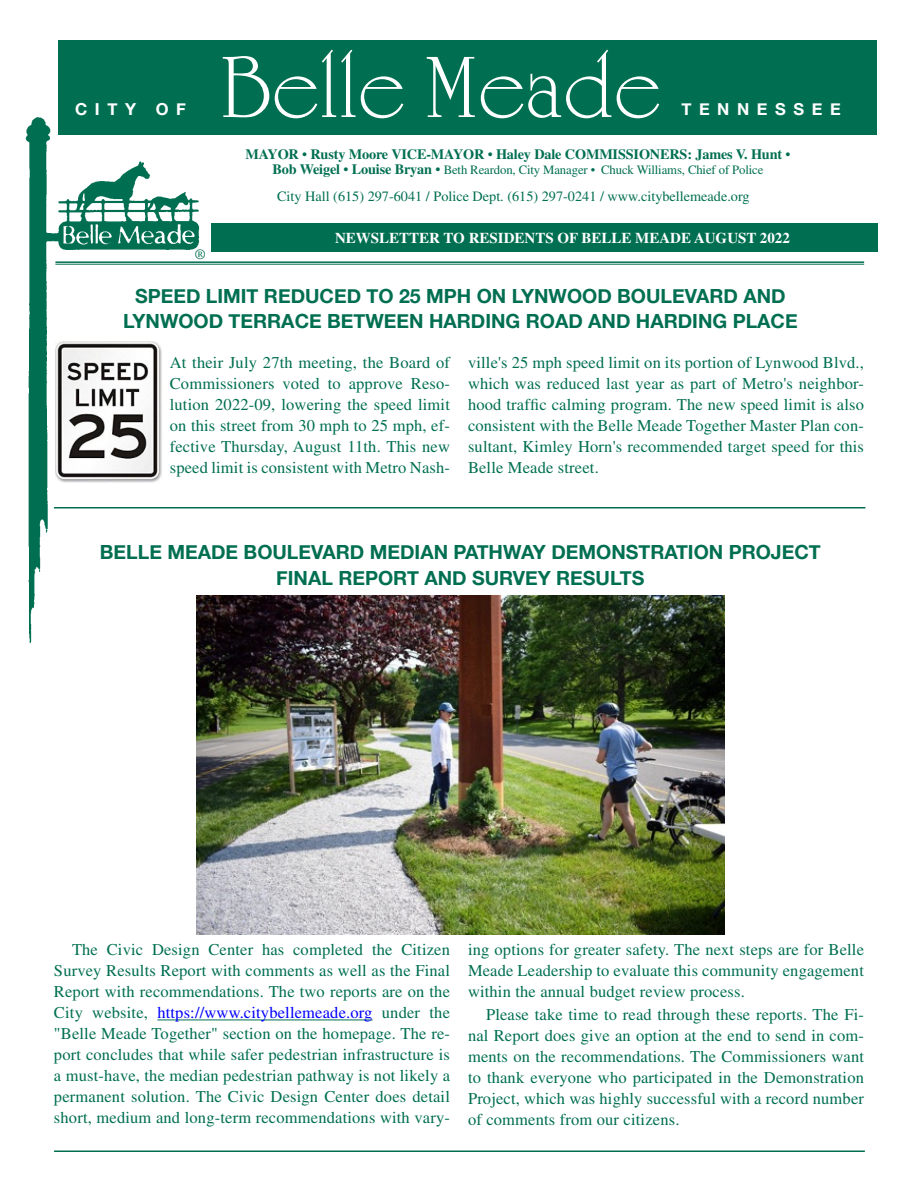
<style>
.page{position:relative;width:918px;height:1188px;background:#fff}
.page>*{position:absolute;margin:0;border:0;box-sizing:border-box;transform-origin:0 0}
.t1{font:90px "University Roman Plain";color:#fff}
.t2{font:700 19.5px/25.5px "Helvetica Neue";color:#006f51;text-align:center}
.t3{font:16.5px/21px "Times";letter-spacing:.01em;color:#006f51;text-align:justify}
.t4{font:700 16.5px "Helvetica Neue";letter-spacing:.46em;color:#fff}
.t5{font:700 15px "Times";color:#fff}
.t6{font:14.25px "Times";color:#006f51}
.t7{font:700 14.25px "Times";letter-spacing:-.01em;color:#006f51}
.t8{font:12.75px "Times";letter-spacing:-.01em;color:#006f51}
.s1{font-weight:400}
.s2{font-weight:700;font-size:14.25px}
.s3{font-size:14.25px}
.s4{color:#00f}
</style>
<div class="page">
<div style="left:58px;top:40px;width:820px;height:95px;background:#006f51"></div>
<div style="left:211px;top:223px;width:667px;height:28px;background:#006f51"></div>
<hr style="left:55px;top:261px;width:809px;height:2px;background:#006f51">
<hr style="left:55px;top:264px;width:809px;height:1px;background:#006f51">
<img style="left:25px;top:117px;width:180px;height:525px">
<hr style="left:54px;top:1151px;width:811px;height:1px;background:#006f51">
<img style="left:55px;top:341px;width:108px;height:142px">
<hr style="left:54px;top:507px;width:811px;height:1px;background:#006f51">
<hr style="left:157px;top:1020px;width:216px;height:1px;background:#006f51">
<img style="left:196px;top:596px;width:529px;height:339px">
<p class="t4" style="left:75px;top:96px;width:112px">CITY OF</p>
<p class="t6" style="left:195px;top:246px;width:12px">®</p>
<h1 class="t1" style="left:220px;top:33px;width:443px">Belle Meade</h1>
<p class="t4" style="left:681px;top:96px;width:161px">TENNESSEE</p>
<p class="t7" style="left:245px;top:146px;width:547px">MAYOR <span class="s1">•</span> Rusty Moore VICE-MAYOR <span class="s1">•</span> Haley Dale COMMISSIONERS: James V. Hunt <span class="s1">•</span></p>
<p class="t8" style="left:272px;top:163px;width:492px"><span class="s2">Bob Weigel</span> <span class="s3">•</span> <span class="s2">Louise Bryan</span> <span class="s3">•</span> Beth Reardon, City Manager • Chuck Williams, Chief of Police</p>
<p class="t6" style="left:277px;top:188px;width:474px">City Hall (615) 297-6041 / Police Dept. (615) 297-0241 / www.citybellemeade.org</p>
<p class="t5" style="left:335px;top:229px;width:456px">NEWSLETTER TO RESIDENTS OF BELLE MEADE AUGUST 2022</p>
<p class="t2" style="left:123px;top:283px;width:676px">SPEED LIMIT REDUCED TO 25 MPH ON LYNWOOD BOULEVARD AND<br>LYNWOOD TERRACE BETWEEN HARDING ROAD AND HARDING PLACE</p>
<p class="t3" style="left:170px;top:351px;width:282px">At their July 27th meeting, the Board of Commissioners voted to approve Reso&shy;lution 2022-09, lowering the speed limit on this street from 30 mph to 25 mph, ef&shy;fective Thursday, August 11th. This new speed limit is consistent with Metro Nash-</p>
<p class="t3" style="left:468px;top:351px;width:398px">ville's 25 mph speed limit on its portion of Lynwood Blvd., which was reduced last year as part of Metro's neighbor&shy;hood traffic calming program. The new speed limit is also consistent with the Belle Meade Together Master Plan con&shy;sultant, Kimley Horn's recommended target speed for this Belle Meade street.</p>
<p class="t2" style="left:100px;top:540px;width:722px">BELLE MEADE BOULEVARD MEDIAN PATHWAY DEMONSTRATION PROJECT<br>FINAL REPORT AND SURVEY RESULTS</p>
<p class="t3" style="left:54px;top:939px;width:398px;text-indent:18px">The Civic Design Center has completed the Citizen Survey Results Report with comments as well as the Final Report with recommendations. The two reports are on the City website, <span class="s4">https://www.citybellemeade.org</span> under the "Belle Meade Together" section on the homepage. The re&shy;port concludes that while safer pedestrian infrastructure is a must-have, the median pedestrian pathway is not likely a permanent solution. The Civic Design Center does detail short, medium and long-term recommendations with vary-</p>
<p class="t3" style="left:468px;top:939px;width:398px">ing options for greater safety. The next steps are for Belle Meade Leadership to evaluate this community engagement within the annual budget review process.</p>
<p class="t3" style="left:468px;top:1004px;width:398px;text-indent:18px">Please take time to read through these reports. The Fi&shy;nal Report does give an option at the end to send in com&shy;ments on the recommendations. The Commissioners want to thank everyone who participated in the Demonstration Project, which was highly successful with a record number of comments from our citizens.</p>
</div>
